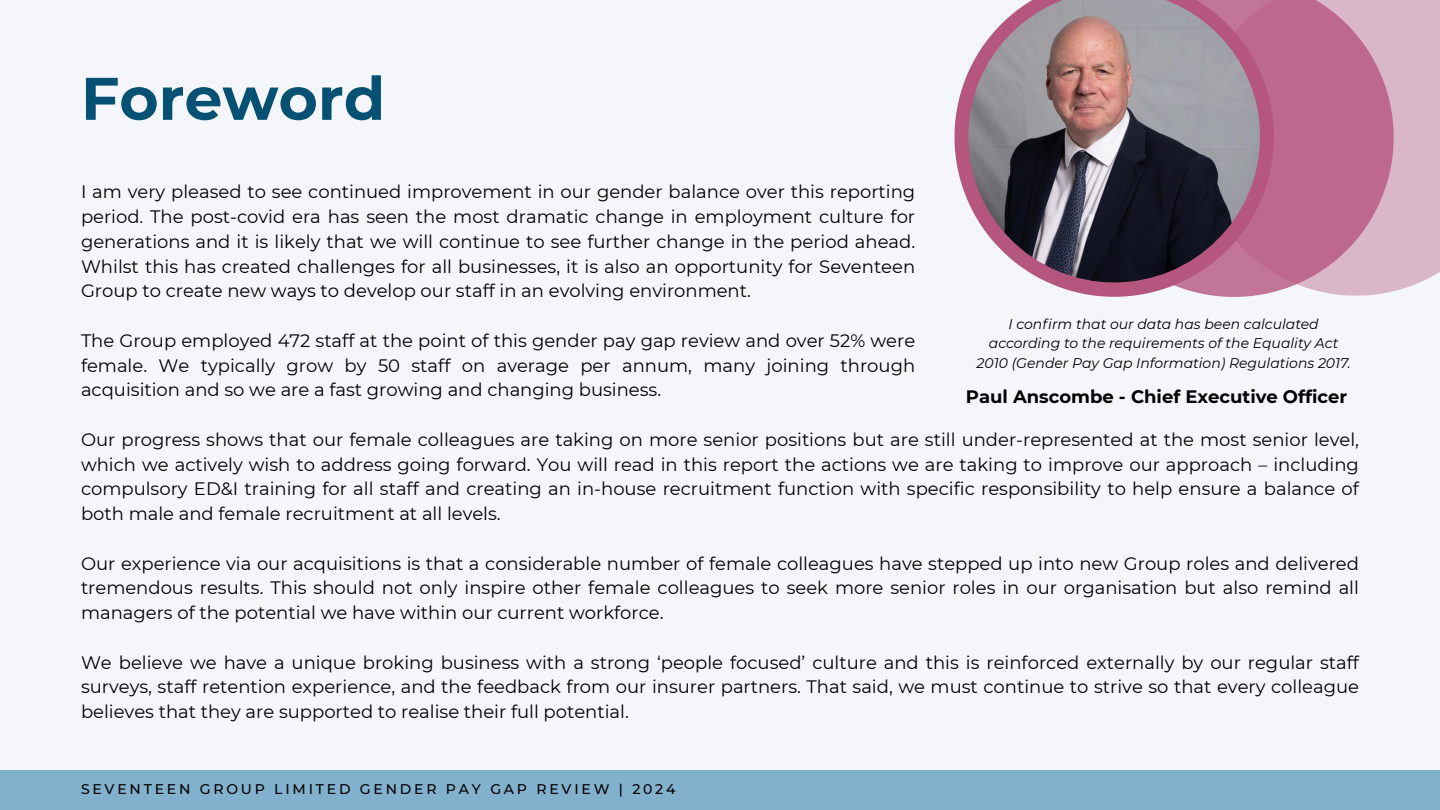
<style>
.page{position:relative;width:1440px;height:810px;background:#f4f6fc}
.page>*{position:absolute;margin:0;border:0;box-sizing:border-box;transform-origin:0 0}
.t1{font:700 60px "Montserrat";color:#045174}
.t2{font:18px/24.8px "Montserrat";color:#000;text-align:justify}
.t3{font:700 18px "Montserrat";color:#000}
.t4{font:italic 14px "Montserrat";color:#000}
.t5{font:500 14px "Montserrat";letter-spacing:.2em;color:#000}
</style>
<div class="page">
<div style="left:0;top:770px;width:1440px;height:40px;background:#82b1cd"></div>
<svg style="left:955px;top:73px;width:119px;height:219px"></svg>
<svg style="left:1074px;top:282px;width:177px;height:15px;fill:#b5567e"></svg>
<svg style="left:1196px;top:0;width:244px;height:296px;background:#c889a6"></svg>
<img style="left:968px;top:0;width:292px;height:282px">
<h1 class="t1" style="left:81px;top:62px;width:306px">Foreword</h1>
<h3 class="t2" style="left:81px;top:179px;width:836px">I am very pleased to see continued improvement in our gender balance over this reporting period. The post-covid era has seen the most dramatic change in employment culture for generations and it is likely that we will continue to see further change in the period ahead.<br>Whilst this has created challenges for all businesses, it is also an opportunity for Seventeen Group to create new ways to develop our staff in an evolving environment.</h3>
<p class="t2" style="left:81px;top:328px;width:836px">The Group employed 472 staff at the point of this gender pay gap review and over 52% were female. We typically grow by 50 staff on average per annum, many joining through acquisition and so we are a fast growing and changing business.</p>
<p class="t2" style="left:81px;top:427px;width:1279px">Our progress shows that our female colleagues are taking on more senior positions but are still under-represented at the most senior level, which we actively wish to address going forward. You will read in this report the actions we are taking to improve our approach – including compulsory ED&amp;I training for all staff and creating an in-house recruitment function with specific responsibility to help ensure a balance of both male and female recruitment at all levels.</p>
<p class="t2" style="left:81px;top:551px;width:1280px">Our experience via our acquisitions is that a considerable number of female colleagues have stepped up into new Group roles and delivered tremendous results. This should not only inspire other female colleagues to seek more senior roles in our organisation but also remind all managers of the potential we have within our current workforce.</p>
<p class="t2" style="left:81px;top:650px;width:1279px">We believe we have a unique broking business with a strong ‘people focused’ culture and this is reinforced externally by our regular staff surveys, staff retention experience, and the feedback from our insurer partners. That said, we must continue to strive so that every colleague believes that they are supported to realise their full potential.</p>
<h2 class="t4" style="left:1009px;top:315px;width:312px">I confirm that our data has been calculated</h2>
<h3 class="t4" style="left:989px;top:334px;width:351px">according to the requirements of the Equality Act</h3>
<h3 class="t4" style="left:977px;top:354px;width:376px">2010 (Gender Pay Gap Information) Regulations 2017.</h3>
<h3 class="t3" style="left:966px;top:385px;width:383px">Paul Anscombe - Chief Executive Officer</h3>
<h3 class="t5" style="left:81px;top:781px;width:596px">SEVENTEEN GROUP LIMITED GENDER PAY GAP REVIEW | 2024</h3>
</div>
